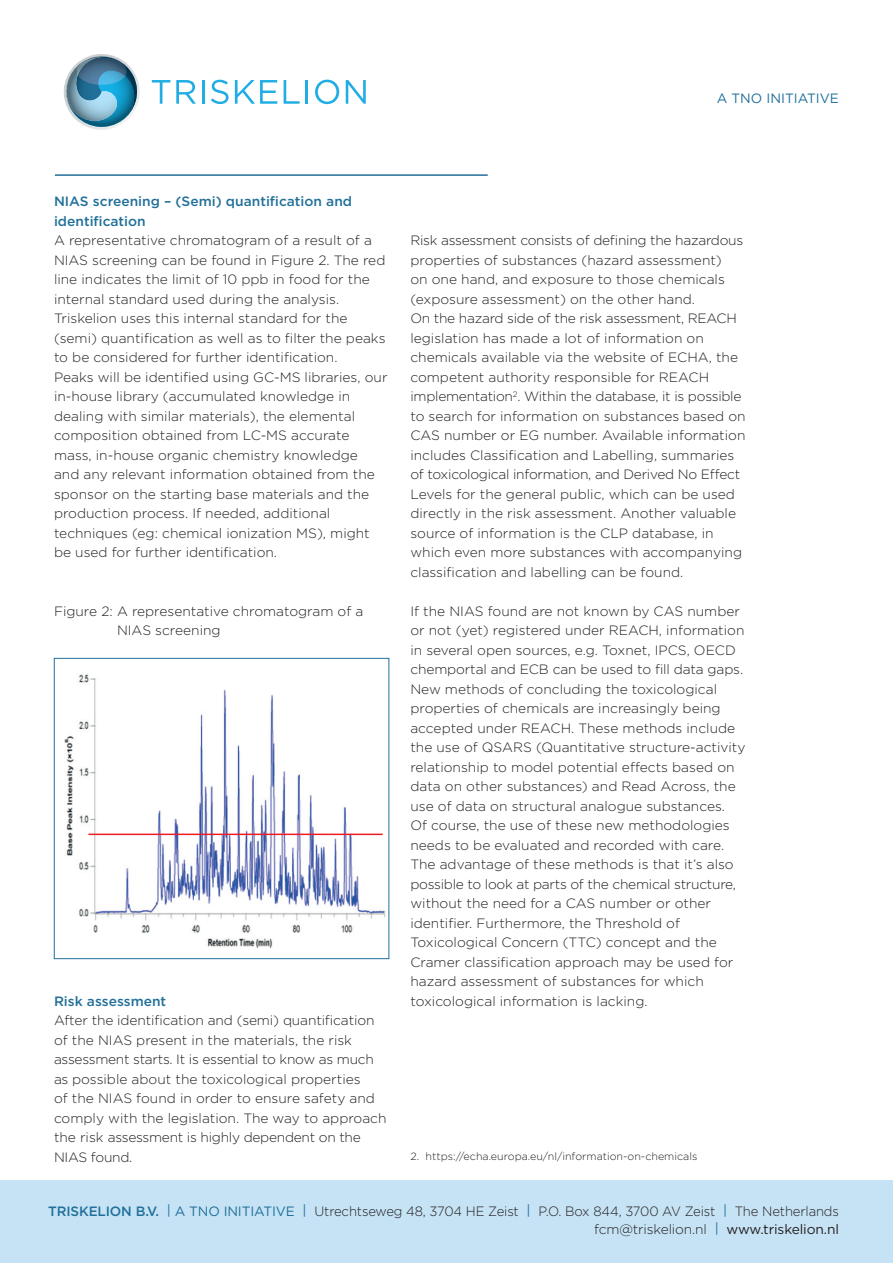
<style>
.page{position:relative;width:893px;height:1263px;background:#fff}
.page>*{position:absolute;margin:0;border:0;box-sizing:border-box;transform-origin:0 0}
.t1{font:300 13.5px/19.5px "Gotham";color:#231f20}
.t2{font:500 13.5px/19.5px "Gotham";color:#21709a}
.t3{font:13.5px "Gotham";color:#21709a}
.t4{font:300 10.5px "Gotham";color:#231f20}
.s1{font-weight:500;color:#21709a}
.s2{font-weight:400;color:#21709a}
.s3{font-weight:400}
</style>
<div class="page">
<svg style="left:64px;top:54px;width:76px;height:76px"></svg>
<svg style="left:152px;top:80px;width:18px;height:24px"></svg>
<svg style="left:176px;top:80px;width:20px;height:24px"></svg>
<hr style="left:202px;top:80px;width:3px;height:24px;background:#1fade4">
<svg style="left:211px;top:80px;width:18px;height:24px"></svg>
<svg style="left:235px;top:80px;width:42px;height:24px"></svg>
<svg style="left:284px;top:80px;width:16px;height:24px"></svg>
<hr style="left:306px;top:80px;width:2px;height:24px;background:#1fade4">
<svg style="left:315px;top:80px;width:24px;height:24px"></svg>
<svg style="left:346px;top:80px;width:20px;height:24px"></svg>
<div style="left:0;top:1181px;width:893px;height:82px;background:#c6e3f5"></div>
<hr style="left:55px;top:174px;width:433px;height:2px;background:#21709a">
<img style="left:65px;top:669px;width:325px;height:278px">
<div style="left:54px;top:658px;width:335px;height:301px;border:1px solid #21709a"></div>
<hr style="left:88px;top:833px;width:295px;height:2px;background:#ee1d23">
<p class="t3" style="left:717px;top:90px;width:124px">A TNO INITIATIVE</p>
<p class="t2" style="left:54px;top:192px;width:300px">NIAS screening – (Semi) quantification and identification</p>
<p class="t1" style="left:54px;top:230px;width:335px">A representative chromatogram of a result of a NIAS screening can be found in Figure 2. The red line indicates the limit of 10 ppb in food for the internal standard used during the analysis.<br>Triskelion uses this internal standard for the (semi) quantification as well as to filter the peaks to be considered for further identification.<br>Peaks will be identified using GC-MS libraries, our in-house library (accumulated knowledge in dealing with similar materials), the elemental composition obtained from LC-MS accurate mass, in-house organic chemistry knowledge<br>and any relevant information obtained from the sponsor on the starting base materials and the production process. If needed, additional techniques (eg: chemical ionization MS), might be used for further identification.</p>
<p class="t1" style="left:117px;top:601px;width:248px;text-indent:-63px">Figure 2: A representative chromatogram of a<br>NIAS screening</p>
<p class="t2" style="left:54px;top:991px;width:114px">Risk assessment</p>
<p class="t1" style="left:54px;top:1010px;width:334px">After the identification and (semi) quantification of the NIAS present in the materials, the risk assessment starts. It is essential to know as much as possible about the toxicological properties<br>of the NIAS found in order to ensure safety and comply with the legislation. The way to approach the risk assessment is highly dependent on the NIAS found.</p>
<p class="t1" style="left:410px;top:230px;width:337px">Risk assessment consists of defining the hazardous properties of substances (hazard assessment)<br>on one hand, and exposure to those chemicals (exposure assessment) on the other hand.<br>On the hazard side of the risk assessment, REACH legislation has made a lot of information on chemicals available via the website of ECHA, the competent authority responsible for REACH implementation<sup>2</sup>. Within the database, it is possible to search for information on substances based on CAS number or EG number. Available information includes Classification and Labelling, summaries of toxicological information, and Derived No Effect Levels for the general public, which can be used directly in the risk assessment. Another valuable source of information is the CLP database, in which even more substances with accompanying classification and labelling can be found.</p>
<p class="t1" style="left:410px;top:601px;width:337px">If the NIAS found are not known by CAS number or not (yet) registered under REACH, information in several open sources, e.g. Toxnet, IPCS, OECD chemportal and ECB can be used to fill data gaps.<br>New methods of concluding the toxicological properties of chemicals are increasingly being accepted under REACH. These methods include the use of QSARS (Quantitative structure-activity relationship to model potential effects based on data on other substances) and Read Across, the use of data on structural analogue substances.<br>Of course, the use of these new methodologies needs to be evaluated and recorded with care.<br>The advantage of these methods is that it’s also possible to look at parts of the chemical structure, without the need for a CAS number or other identifier. Furthermore, the Threshold of Toxicological Concern (TTC) concept and the Cramer classification approach may be used for hazard assessment of substances for which toxicological information is lacking.</p>
<p class="t4" style="left:410px;top:1149px;width:288px">2. https://echa.europa.eu/nl/information-on-chemicals</p>
<p class="t1" style="left:48px;top:1202px;width:792px;line-height:18px;text-align:right"><span class="s1">TRISKELION B.V.</span> <span class="s2">| A TNO INITIATIVE |</span> Utrechtseweg 48, 3704 HE Zeist <span class="s2">|</span> P.O. Box 844, 3700 AV Zeist <span class="s2">|</span> The Netherlands fcm@triskelion.nl <span class="s2">|</span> <span class="s3">www.triskelion.nl</span></p>
</div>
